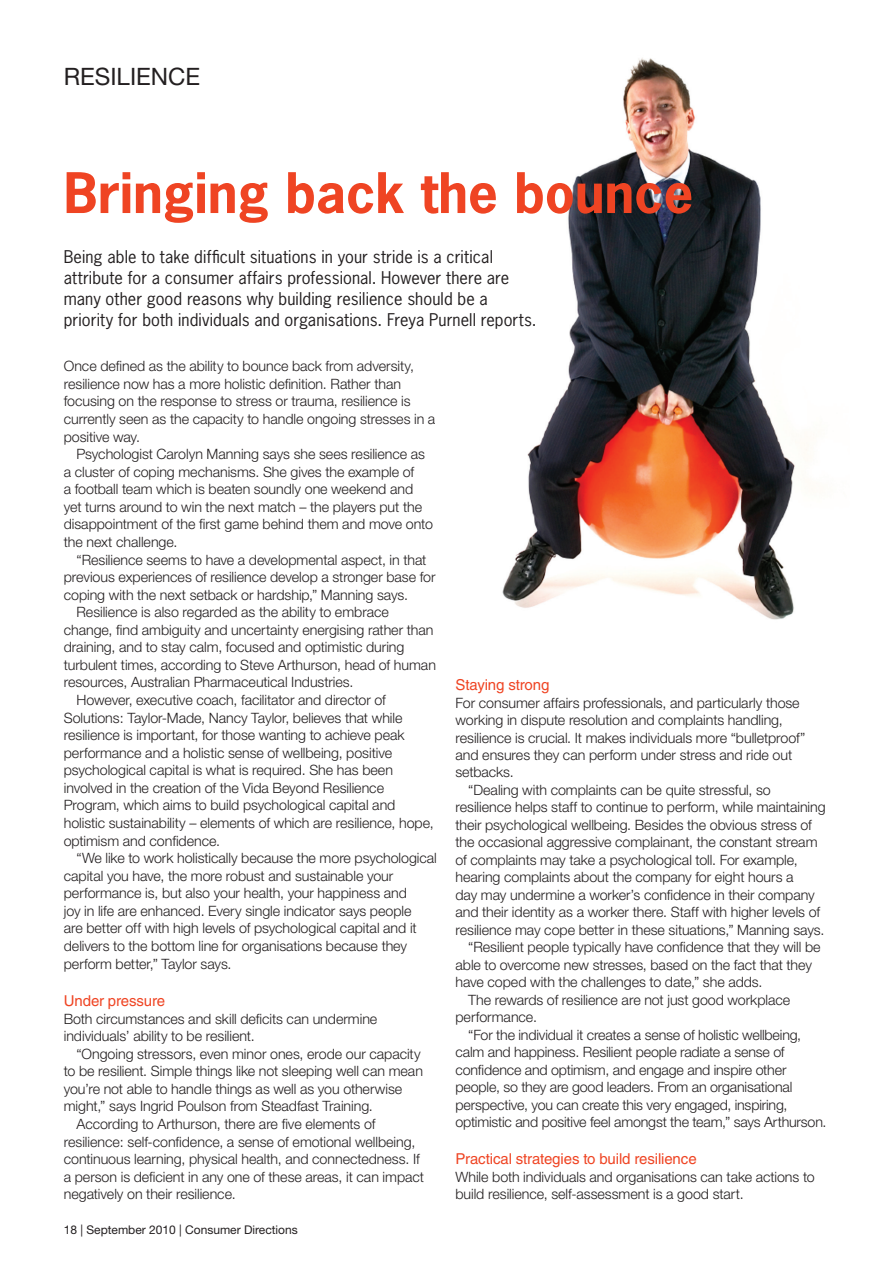
<style>
.page{position:relative;width:893px;height:1263px;background:#fff}
.page>*{position:absolute;margin:0;border:0;box-sizing:border-box;transform-origin:0 0}
.t1{font:700 52.5px "News Gothic";color:#ef4423}
.t2{font:24px "Helvetica Neue";color:#231f20}
.Normal__Web{font:16.5px/21px "News Gothic";letter-spacing:.005em;color:#231f20}
._1_BODY{font:15px "Helvetica";letter-spacing:-.01em;color:#ef4423}
._1_BODY-2{font:300 14.25px/17.5px "Helvetica Neue";letter-spacing:-.005em;color:#231f20}
.Body_1stpara{font:300 14.25px/17.5px "Helvetica Neue";letter-spacing:-.005em;color:#231f20}
.t3{font:12px "Helvetica Neue";color:#231f20}
</style>
<div class="page">
<img style="left:502px;top:58px;width:307px;height:562px">
<p class="t2" style="left:64px;top:62px;width:138px">RESILIENCE</p>
<p class="t1" style="left:64px;top:158px;width:631px">Bringing back the bounce</p>
<p class="Normal__Web" style="left:64px;top:245px;width:474px">Being able to take difficult situations in your stride is a critical attribute for a consumer affairs professional. However there are many other good reasons why building resilience should be a priority for both individuals and organisations. Freya Purnell reports.</p>
<p class="Body_1stpara" style="left:64px;top:357px;width:373px">Once defined as the ability to bounce back from adversity, resilience now has a more holistic definition. Rather than focusing on the response to stress or trauma, resilience is currently seen as the capacity to handle ongoing stresses in a positive way.</p>
<p class="_1_BODY-2" style="left:64px;top:445px;width:371px;text-indent:13px">Psychologist Carolyn Manning says she sees resilience as a cluster of coping mechanisms. She gives the example of<br>a football team which is beaten soundly one weekend and yet turns around to win the next match – the players put the disappointment of the first game behind them and move onto the next challenge.</p>
<p class="_1_BODY-2" style="left:64px;top:550px;width:373px;text-indent:13px">“Resilience seems to have a developmental aspect, in that previous experiences of resilience develop a stronger base for coping with the next setback or hardship,” Manning says.</p>
<p class="_1_BODY-2" style="left:64px;top:603px;width:374px;text-indent:13px">Resilience is also regarded as the ability to embrace change, find ambiguity and uncertainty energising rather than draining, and to stay calm, focused and optimistic during turbulent times, according to Steve Arthurson, head of human resources, Australian Pharmaceutical Industries.</p>
<p class="_1_BODY-2" style="left:64px;top:691px;width:371px;text-indent:13px">However, executive coach, facilitator and director of Solutions: Taylor-Made, Nancy Taylor, believes that while resilience is important, for those wanting to achieve peak performance and a holistic sense of wellbeing, positive psychological capital is what is required. She has been involved in the creation of the Vida Beyond Resilience Program, which aims to build psychological capital and holistic sustainability – elements of which are resilience, hope, optimism and confidence.</p>
<p class="_1_BODY-2" style="left:64px;top:849px;width:375px;text-indent:13px">“We like to work holistically because the more psychological capital you have, the more robust and sustainable your performance is, but also your health, your happiness and<br>joy in life are enhanced. Every single indicator says people<br>are better off with high levels of psychological capital and it delivers to the bottom line for organisations because they perform better,” Taylor says.</p>
<p class="_1_BODY" style="left:64px;top:992px;width:103px">Under pressure</p>
<p class="_1_BODY-2" style="left:64px;top:1009px;width:315px">Both circumstances and skill deficits can undermine individuals’ ability to be resilient.</p>
<p class="_1_BODY-2" style="left:64px;top:1044px;width:361px;text-indent:13px">“Ongoing stressors, even minor ones, erode our capacity to be resilient. Simple things like not sleeping well can mean you’re not able to handle things as well as you otherwise might,” says Ingrid Poulson from Steadfast Training.</p>
<p class="_1_BODY-2" style="left:64px;top:1115px;width:362px;text-indent:13px">According to Arthurson, there are five elements of resilience: self-confidence, a sense of emotional wellbeing, continuous learning, physical health, and connectedness. If a person is deficient in any one of these areas, it can impact negatively on their resilience.</p>
<p class="t3" style="left:64px;top:1223px;width:236px">18 | September 2010 | Consumer Directions</p>
<p class="_1_BODY" style="left:455px;top:676px;width:95px">Staying strong</p>
<p class="_1_BODY-2" style="left:455px;top:693px;width:351px">For consumer affairs professionals, and particularly those working in dispute resolution and complaints handling, resilience is crucial. It makes individuals more “bulletproof” and ensures they can perform under stress and ride out setbacks.</p>
<p class="_1_BODY-2" style="left:455px;top:781px;width:372px;text-indent:13px">“Dealing with complaints can be quite stressful, so resilience helps staff to continue to perform, while maintaining their psychological wellbeing. Besides the obvious stress of the occasional aggressive complainant, the constant stream of complaints may take a psychological toll. For example, hearing complaints about the company for eight hours a<br>day may undermine a worker’s confidence in their company and their identity as a worker there. Staff with higher levels of resilience may cope better in these situations,” Manning says.</p>
<p class="_1_BODY-2" style="left:455px;top:938px;width:367px;text-indent:13px">“Resilient people typically have confidence that they will be able to overcome new stresses, based on the fact that they have coped with the challenges to date,” she adds.</p>
<p class="_1_BODY-2" style="left:455px;top:990px;width:336px;text-indent:13px">The rewards of resilience are not just good workplace performance.</p>
<p class="_1_BODY-2" style="left:455px;top:1025px;width:373px;text-indent:13px">“For the individual it creates a sense of holistic wellbeing, calm and happiness. Resilient people radiate a sense of confidence and optimism, and engage and inspire other people, so they are good leaders. From an organisational perspective, you can create this very engaged, inspiring, optimistic and positive feel amongst the team,” says Arthurson.</p>
<p class="_1_BODY" style="left:455px;top:1150px;width:243px">Practical strategies to build resilience</p>
<p class="_1_BODY-2" style="left:455px;top:1167px;width:361px">While both individuals and organisations can take actions to build resilience, self-assessment is a good start.</p>
</div>
